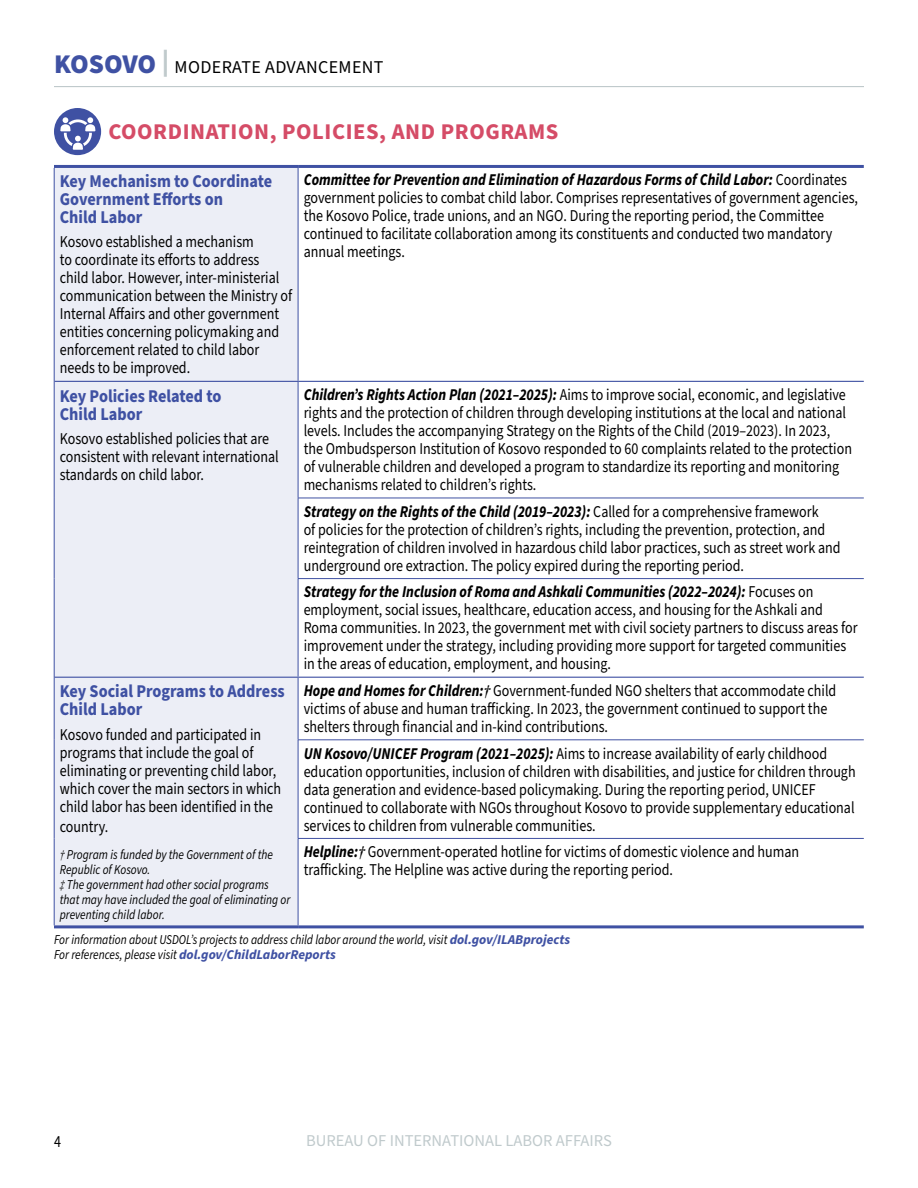
<style>
.page{position:relative;width:918px;height:1188px;background:#fff}
.page>*{position:absolute;margin:0;border:0;box-sizing:border-box;transform-origin:0 0}
.H1-HEADING_1{font:700 22.5px "Source Sans Pro";letter-spacing:.025em;color:#d54c67}
.H3-HEADING_3{font:700 18px/18px "Source Sans Pro";color:#3f51a3;scale:.9 1}
.t1{font:18px "Source Sans Pro";letter-spacing:.02em;color:#000}
.t2{font:16.5px/18px "Source Sans Pro";color:#000;scale:.85 1}
.t3{font:16.5px "Source Sans Pro";color:#c0cacc}
.Footnotes{font:italic 13.5px/15px "Source Sans Pro";color:#000;scale:.85 1}
.s1{font-weight:900;font-size:27px;color:#3f51a3}
.s2{font-weight:700;font-style:italic}
.s3{font-family:"EB Garamond"}
.s4{font-family:"EB Garamond";font-weight:700;font-style:italic}
.s5{font-weight:700;color:#3f51a3}
</style>
<div class="page">
<hr style="left:54px;top:86px;width:810px;height:1px;background:#c0cacc">
<div style="left:54px;top:108px;width:47px;height:47px;background:#3f51a3;border-radius:50%"></div>
<svg style="left:60px;top:117px;width:35px;height:33px"></svg>
<div style="left:55px;top:168px;width:243px;height:757px;background:#eceef6"></div>
<hr style="left:54px;top:168px;width:1px;height:213px;background:#3f51a3">
<hr style="left:298px;top:168px;width:1px;height:213px;background:#3f51a3">
<hr style="left:54px;top:381px;width:1px;height:117px;background:#3f51a3">
<hr style="left:54px;top:498px;width:1px;height:81px;background:#3f51a3">
<hr style="left:54px;top:579px;width:1px;height:98px;background:#3f51a3">
<hr style="left:298px;top:382px;width:1px;height:116px;background:#3f51a3">
<hr style="left:298px;top:498px;width:566px;height:1px;background:#3f51a3">
<hr style="left:298px;top:498px;width:1px;height:80px;background:#3f51a3">
<hr style="left:298px;top:578px;width:566px;height:1px;background:#3f51a3">
<hr style="left:298px;top:579px;width:1px;height:98px;background:#3f51a3">
<hr style="left:54px;top:677px;width:1px;height:63px;background:#3f51a3">
<hr style="left:54px;top:740px;width:1px;height:98px;background:#3f51a3">
<hr style="left:54px;top:838px;width:1px;height:87px;background:#3f51a3">
<hr style="left:298px;top:678px;width:1px;height:62px;background:#3f51a3">
<hr style="left:298px;top:740px;width:566px;height:1px;background:#3f51a3">
<hr style="left:298px;top:740px;width:1px;height:98px;background:#3f51a3">
<hr style="left:298px;top:838px;width:566px;height:1px;background:#3f51a3">
<hr style="left:298px;top:839px;width:1px;height:86px;background:#3f51a3">
<hr style="left:54px;top:925px;width:244px;height:3px;background:#3f51a3">
<hr style="left:298px;top:925px;width:566px;height:3px;background:#3f51a3">
<hr style="left:54px;top:381px;width:244px;height:1px;background:#3f51a3">
<hr style="left:298px;top:381px;width:566px;height:1px;background:#3f51a3">
<hr style="left:54px;top:677px;width:244px;height:1px;background:#3f51a3">
<hr style="left:298px;top:677px;width:566px;height:1px;background:#3f51a3">
<hr style="left:54px;top:165px;width:244px;height:3px;background:#3f51a3">
<hr style="left:298px;top:165px;width:566px;height:3px;background:#3f51a3">
<p class="t1" style="left:54px;top:55px;width:331px"><span class="s1">KOSOVO</span> <sup>|</sup> MODERATE ADVANCEMENT</p>
<p class="H1-HEADING_1" style="left:108px;top:116px;width:452px">COORDINATION, POLICIES, AND PROGRAMS</p>
<p class="H3-HEADING_3" style="left:60px;top:172px;width:238px">Key Mechanism to Coordinate<br>Government Efforts on<br>Child Labor</p>
<p class="t2" style="left:60px;top:234px;width:275px">Kosovo established a mechanism<br>to coordinate its efforts to address child labor. However, inter-ministerial communication between the Ministry of Internal Affairs and other government entities concerning policymaking and enforcement related to child labor needs to be improved.</p>
<p class="t2" style="left:304px;top:171px;width:654px"><span class="s2">Committee for Prevention and Elimination of Hazardous Forms of Child Labor:</span> Coordinates government policies to combat child labor. Comprises representatives of government agencies, the Kosovo Police, trade unions, and an NGO. During the reporting period, the Committee continued to facilitate collaboration among its constituents and conducted two mandatory annual meetings.</p>
<p class="H3-HEADING_3" style="left:60px;top:387px;width:181px">Key Policies Related to<br>Child Labor</p>
<p class="t2" style="left:60px;top:430px;width:259px">Kosovo established policies that are consistent with relevant international standards on child labor.</p>
<p class="H3-HEADING_3" style="left:60px;top:683px;width:251px">Key Social Programs to Address<br>Child Labor</p>
<p class="t2" style="left:60px;top:726px;width:262px">Kosovo funded and participated in programs that include the goal of eliminating or preventing child labor, which cover the main sectors in which child labor has been identified in the</p>
<p class="t2" style="left:60px;top:818px;width:59px">country.</p>
<p class="Footnotes" style="left:60px;top:847px;width:252px"><span class="s3">†</span> Program is funded by the Government of the<br>Republic of Kosovo.</p>
<p class="Footnotes" style="left:60px;top:877px;width:273px"><span class="s3">‡</span> The government had other social programs that may have included the goal of eliminating or preventing child labor.</p>
<p class="t2" style="left:304px;top:386px;width:647px"><span class="s2">Children’s Rights Action Plan (2021–2025):</span> Aims to improve social, economic, and legislative rights and the protection of children through developing institutions at the local and national levels. Includes the accompanying Strategy on the Rights of the Child (2019–2023). In 2023, the Ombudsperson Institution of Kosovo responded to 60 complaints related to the protection of vulnerable children and developed a program to standardize its reporting and monitoring mechanisms related to children’s rights.</p>
<p class="t2" style="left:304px;top:503px;width:633px"><span class="s2">Strategy on the Rights of the Child (2019–2023):</span> Called for a comprehensive framework<br>of policies for the protection of children’s rights, including the prevention, protection, and reintegration of children involved in hazardous child labor practices, such as street work and underground ore extraction. The policy expired during the reporting period.</p>
<p class="t2" style="left:304px;top:583px;width:653px"><span class="s2">Strategy for the Inclusion of Roma and Ashkali Communities (2022–2024):</span> Focuses on employment, social issues, healthcare, education access, and housing for the Ashkali and Roma communities. In 2023, the government met with civil society partners to discuss areas for improvement under the strategy, including providing more support for targeted communities in the areas of education, employment, and housing.</p>
<p class="t2" style="left:304px;top:682px;width:628px"><span class="s2">Hope and Homes for Children:</span><span class="s4">†</span> Government-funded NGO shelters that accommodate child victims of abuse and human trafficking. In 2023, the government continued to support the shelters through financial and in-kind contributions.</p>
<p class="t2" style="left:304px;top:745px;width:651px"><span class="s2">UN Kosovo/UNICEF Program (2021–2025):</span> Aims to increase availability of early childhood education opportunities, inclusion of children with disabilities, and justice for children through data generation and evidence-based policymaking. During the reporting period, UNICEF continued to collaborate with NGOs throughout Kosovo to provide supplementary educational services to children from vulnerable communities.</p>
<p class="t2" style="left:304px;top:843px;width:584px"><span class="s2">Helpline:</span><span class="s4">†</span> Government-operated hotline for victims of domestic violence and human trafficking. The Helpline was active during the reporting period.</p>
<p class="Footnotes" style="left:54px;top:933px;width:609px">For information about USDOL’s projects to address child labor around the world, visit <span class="s5">dol.gov/ILABprojects<br></span>For references, please visit <span class="s5">dol.gov/ChildLaborReports</span></p>
<p class="t2" style="left:54px;top:1133px;width:10px">4</p>
<p class="t3" style="left:306px;top:1130px;width:307px">BUREAU OF INTERNATIONAL LABOR AFFAIRS</p>
</div>
